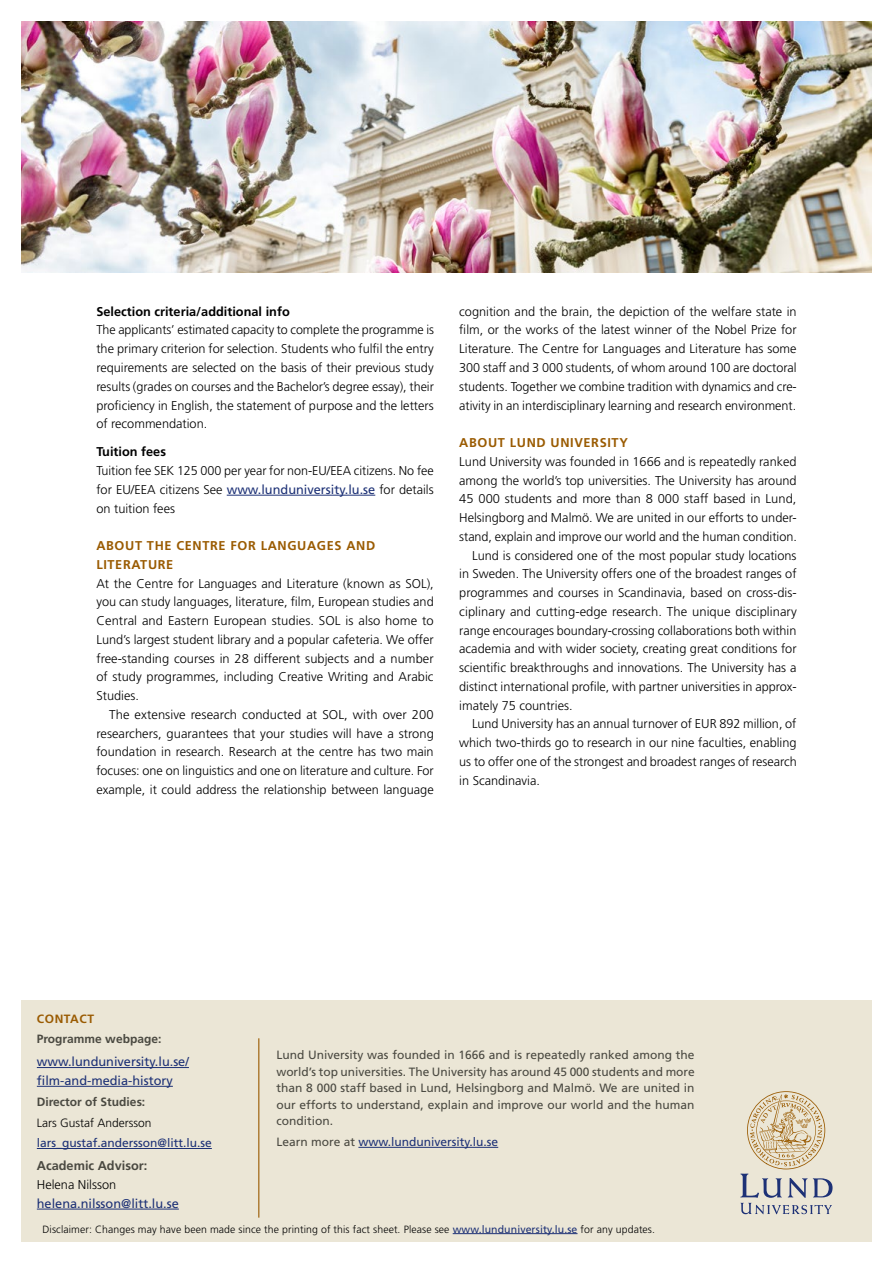
<style>
.page{position:relative;width:893px;height:1263px;background:#fff}
.page>*{position:absolute;margin:0;border:0;box-sizing:border-box;transform-origin:0 0}
.Svart_Brödtext_med_i{font:300 12.75px/18.8px "Frutiger LT Std";color:#000;text-align:justify}
.Svart_Brödtext_utan{font:300 12.75px/18.8px "Frutiger LT Std";color:#000;text-align:justify}
.Svart_Brödtext_utan-2{font:12.75px/18.8px "Frutiger LT Std";color:#1d3176}
.H2_Brons_Underrubrik{font:700 12.75px/18.8px "Frutiger LT Std";letter-spacing:.05em;color:#9a5b02}
.H3_Underrubrik{font:700 12.75px "Frutiger LT Std";color:#000}
.t1{font:700 12.75px "Frutiger LT Std";color:#4a4941}
.t2{font:12px/16.5px "Frutiger LT Std";color:#4a4941;text-align:justify}
.t3{font:12px "Frutiger LT Std";color:#1d3176}
.t4{font:700 12px "Frutiger LT Std";color:#4a4941}
.t5{font:300 12px "Frutiger LT Std";color:#000}
.H2_Brons_Underrubrik-2{font:700 12px "Frutiger LT Std";letter-spacing:.05em;color:#9a5b02}
.t6{font:300 10.5px "Frutiger LT Std";letter-spacing:.01em;color:#000}
.s1{font-weight:400;color:#1d3176}
.s2{color:#4a4941}
</style>
<div class="page">
<img style="left:21px;top:21px;width:851px;height:251px">
<div style="left:21px;top:1000px;width:851px;height:242px;background:#ebe6d6"></div>
<hr style="left:258px;top:1038px;width:1px;height:179px;background:#9a5b02">
<hr style="left:227px;top:495px;width:148px;height:1px;background:#1d3176">
<hr style="left:37px;top:1067px;width:152px;height:1px;background:#1d3176">
<hr style="left:37px;top:1086px;width:136px;height:1px;background:#1d3176">
<hr style="left:37px;top:1148px;width:175px;height:1px;background:#1d3176">
<hr style="left:37px;top:1209px;width:142px;height:1px;background:#1d3176">
<hr style="left:358px;top:1147px;width:140px;height:1px;background:#1d3176">
<hr style="left:453px;top:1233px;width:124px;height:1px;background:#1d3176">
<svg style="left:740px;top:1091px;width:92px;height:123px"></svg>
<h3 class="H3_Underrubrik" style="left:96px;top:304px;width:195px">Selection criteria/additional info</h3>
<p class="Svart_Brödtext_utan" style="left:96px;top:321px;width:339px">The applicants’ estimated capacity to complete the programme is the primary criterion for selection. Students who fulfil the entry requirements are selected on the basis of their previous study results (grades on courses and the Bachelor’s degree essay), their proficiency in English, the statement of purpose and the letters of recommendation.</p>
<h3 class="H3_Underrubrik" style="left:96px;top:444px;width:71px">Tuition fees</h3>
<p class="Svart_Brödtext_utan" style="left:96px;top:461px;width:339px">Tuition fee SEK 125 000 per year for non-EU/EEA citizens. No fee for EU/EEA citizens See <span class="s1">www.lunduniversity.lu.se</span> for details on tuition fees</p>
<h2 class="H2_Brons_Underrubrik" style="left:96px;top:536px;width:280px">ABOUT THE CENTRE FOR LANGUAGES AND<br>LITERATURE</h2>
<p class="Svart_Brödtext_utan" style="left:96px;top:574px;width:339px">At the Centre for Languages and Literature (known as SOL), you can study languages, literature, film, European studies and Central and Eastern European studies. SOL is also home to Lund’s largest student library and a popular cafeteria. We offer free-standing courses in 28 different subjects and a number of study programmes, including Creative Writing and Arabic Studies.</p>
<p class="Svart_Brödtext_med_i" style="left:96px;top:705px;width:339px;text-indent:13px">The extensive research conducted at SOL, with over 200 researchers, guarantees that your studies will have a strong foundation in research. Research at the centre has two main focuses: one on linguistics and one on literature and culture. For example, it could address the relationship between language</p>
<p class="Svart_Brödtext_med_i" style="left:459px;top:302px;width:339px">cognition and the brain, the depiction of the welfare state in film, or the works of the latest winner of the Nobel Prize for Literature. The Centre for Languages and Literature has some 300 staff and 3 000 students, of whom around 100 are doctoral students. Together we combine tradition with dynamics and cre&shy;ativity in an interdisciplinary learning and research environment.</p>
<h2 class="H2_Brons_Underrubrik" style="left:459px;top:433px;width:170px">ABOUT LUND UNIVERSITY</h2>
<p class="Svart_Brödtext_utan" style="left:459px;top:452px;width:339px">Lund University was founded in 1666 and is repeatedly ranked among the world’s top universities. The University has around 45 000 students and more than 8 000 staff based in Lund, Helsingborg and Malmö. We are united in our efforts to under&shy;stand, explain and improve our world and the human condition.</p>
<p class="Svart_Brödtext_med_i" style="left:459px;top:546px;width:339px;text-indent:13px">Lund is considered one of the most popular study locations in Sweden. The University offers one of the broadest ranges of programmes and courses in Scandinavia, based on cross-dis&shy;ciplinary and cutting-edge research. The unique disciplinary range encourages boundary-crossing collaborations both within academia and with wider society, creating great conditions for scientific breakthroughs and innovations. The University has a distinct international profile, with partner universities in approx&shy;imately 75 countries.</p>
<p class="Svart_Brödtext_med_i" style="left:459px;top:715px;width:339px;text-indent:13px">Lund University has an annual turnover of EUR 892 million, of which two-thirds go to research in our nine faculties, enabling us to offer one of the strongest and broadest ranges of research in Scandinavia.</p>
<h2 class="H2_Brons_Underrubrik-2" style="left:37px;top:1011px;width:59px">CONTACT</h2>
<p class="t4" style="left:37px;top:1032px;width:126px">Programme webpage:</p>
<p class="Svart_Brödtext_utan-2" style="left:37px;top:1052px;width:154px">www.lunduniversity.lu.se/ film-and-media-history</p>
<p class="t4" style="left:37px;top:1094px;width:110px">Director of Studies:</p>
<p class="t5" style="left:37px;top:1115px;width:116px">Lars Gustaf Andersson</p>
<p class="t3" style="left:37px;top:1136px;width:176px">lars_gustaf.andersson@litt.lu.se</p>
<p class="t1" style="left:37px;top:1158px;width:112px">Academic Advisor:</p>
<p class="Svart_Brödtext_utan" style="left:37px;top:1175px;width:81px">Helena Nilsson</p>
<p class="Svart_Brödtext_utan-2" style="left:37px;top:1194px;width:143px">helena.nilsson@litt.lu.se</p>
<p class="t2" style="left:276px;top:1047px;width:420px">Lund University was founded in 1666 and is repeatedly ranked among the world’s top universities. The University has around 45 000 students and more than 8 000 staff based in Lund, Helsingborg and Malmö. We are united in our efforts to understand, explain and improve our world and the human condition.</p>
<p class="t3" style="left:276px;top:1135px;width:223px"><span class="s2">Learn more at</span> www.lunduniversity.lu.se</p>
<p class="t6" style="left:43px;top:1223px;width:614px">Disclaimer: Changes may have been made since the printing of this fact sheet. Please see <span class="s1">www.lunduniversity.lu.se</span> for any updates.</p>
</div>
